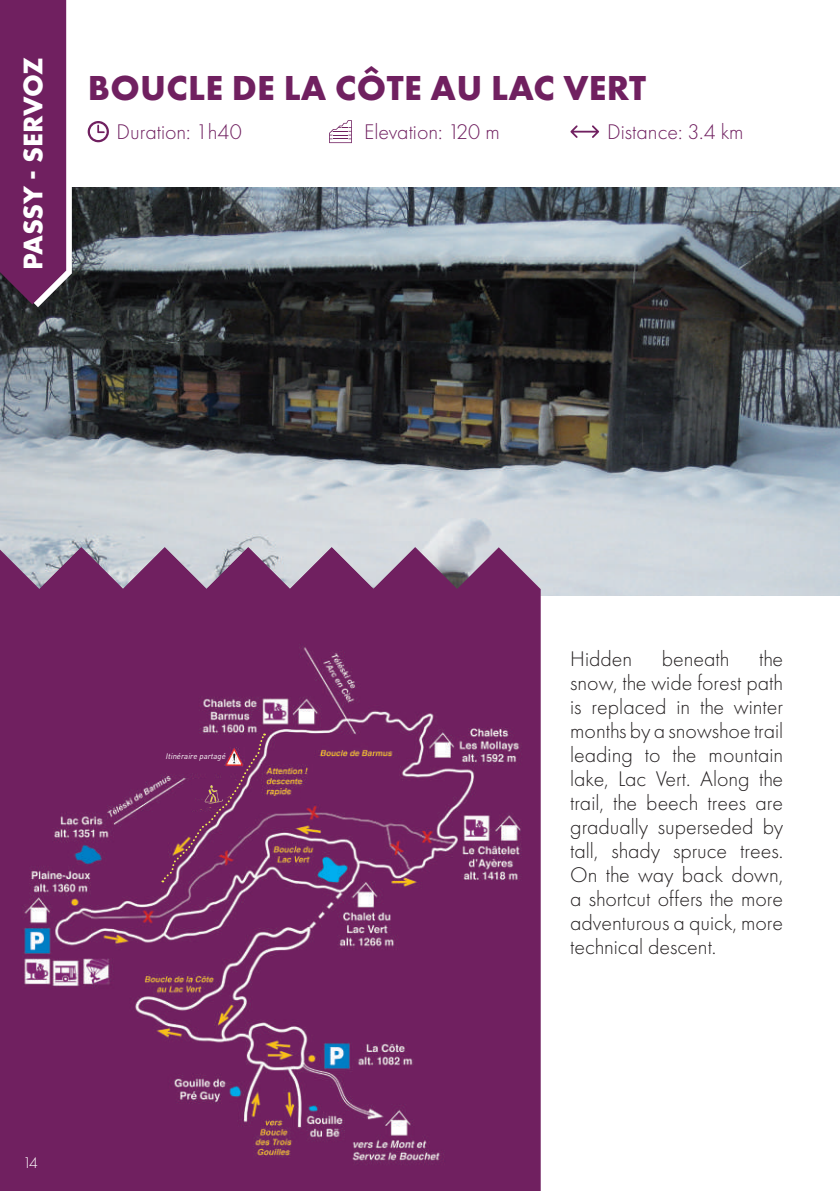
<style>
.page{position:relative;width:840px;height:1191px;background:#fff}
.page>*{position:absolute;margin:0;border:0;box-sizing:border-box;transform-origin:0 0}
.t1{font:700 36px "Futura PT";letter-spacing:.01em;color:#702060}
.t2{font:700 28px "Futura PT";letter-spacing:-.015em;color:#fff}
.t3{font:300 22px/24px "Futura PT";color:#231f20;text-align:justify}
.t4{font:300 22px "Futura PT";color:#702060}
.t5{font:300 16px "Futura PT";color:#fff}
.t6{font:italic 8px "DIN";color:#fefefc}
</style>
<div class="page">
<img style="left:0;top:187px;width:839px;height:408px">
<div style="left:0;top:547px;width:31px;height:644px;background:#702060"></div>
<svg style="left:0;top:0;width:72px;height:307px;background:#773269"></svg>
<svg style="left:88px;top:121px;width:21px;height:21px"></svg>
<svg style="left:329px;top:120px;width:23px;height:23px"></svg>
<svg style="left:570px;top:125px;width:28px;height:13px"></svg>
<svg style="left:31px;top:547px;width:509px;height:644px;background:#7e3d73"></svg>
<img style="left:14px;top:635px;width:510px;height:538px">
<img style="left:265px;top:765px;width:47px;height:33px">
<svg style="left:298px;top:770px;width:28px;height:34px"></svg>
<svg style="left:162px;top:733px;width:103px;height:149px;background:#792e66"></svg>
<img style="left:199px;top:777px;width:28px;height:31px">
<div style="left:0;top:0;width:7px;height:270px;background:#702060"></div>
<p class="t2" style="left:15px;top:270px;width:214px;rotate:-90deg">PASSY - SERVOZ</p>
<h1 class="t1" style="left:88px;top:64px;width:559px">BOUCLE DE LA CÔTE AU LAC VERT</h1>
<p class="t4" style="left:117px;top:119px;width:127px">Duration: 1h40</p>
<p class="t4" style="left:364px;top:119px;width:137px">Elevation: 120 m</p>
<p class="t4" style="left:607px;top:119px;width:138px">Distance: 3.4 km</p>
<p class="t6" style="left:166px;top:751px;width:61px">Itinéraire partagé</p>
<p class="t5" style="left:23px;top:1153px;width:17px">14</p>
<p class="t3" style="left:570px;top:647px;width:214px;text-indent:189px">the snow, the wide forest path is replaced in the winter months by a snowshoe trail leading to the mountain lake, Lac Vert. Along the trail, the beech trees are gradually superseded by tall, shady spruce trees.<br>On the way back down, a shortcut offers the more adventurous a quick, more technical descent.</p>
<p class="t3" style="left:570px;top:647px;width:63px">Hidden</p>
<p class="t3" style="left:661px;top:647px;width:69px">beneath</p>
</div>
